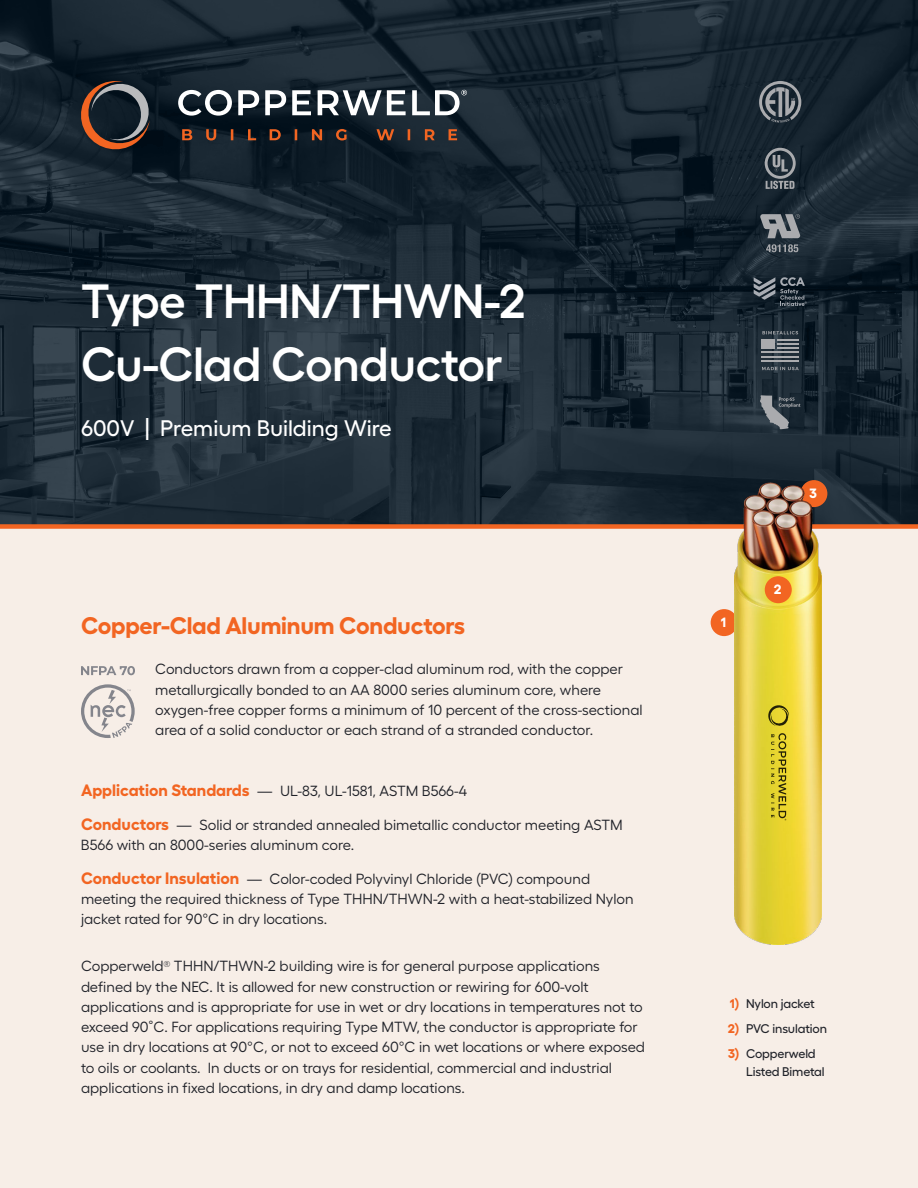
<style>
.page{position:relative;width:918px;height:1188px;background:#fff}
.page>*{position:absolute;margin:0;border:0;box-sizing:border-box;transform-origin:0 0}
.t1{font:600 48px/62.7px "Fellix U";letter-spacing:-.01em;color:#fff}
.t2{font:700 24px "Fellix U";letter-spacing:-.01em;color:#f26522}
.t3{font:500 22.5px "Fellix U";color:#fff}
.t4{font:14.7px/20.2px "Fellix U";color:#202229}
.t5{font:700 13.5px "Fellix U";color:#fff}
.t6{font:500 12.6px/18px "Fellix U";letter-spacing:-.01em;color:#202229}
.s1{font-weight:700;font-size:16.5px;color:#f26522}
.s2{font-weight:700;color:#f26522}
</style>
<div class="page">
<div style="left:0;top:529px;width:918px;height:659px;background:#f7eee7"></div>
<svg style="left:0;top:0;width:918px;height:524px;background:#1b2934"></svg>
<div style="left:0;top:524px;width:918px;height:5px;background:#f26522"></div>
<svg style="left:760px;top:395px;width:40px;height:34px"></svg>
<div style="left:762px;top:340px;width:13px;height:9px;background:#aaabae"></div>
<hr style="left:762px;top:352px;width:37px;height:1px;background:#aaabae">
<hr style="left:762px;top:356px;width:37px;height:1px;background:#aaabae">
<hr style="left:762px;top:360px;width:37px;height:1px;background:#aaabae">
<svg style="left:777px;top:340px;width:22px;height:9px"></svg>
<svg style="left:762px;top:331px;width:36px;height:3px"></svg>
<svg style="left:762px;top:367px;width:37px;height:3px"></svg>
<svg style="left:760px;top:214px;width:40px;height:24px"></svg>
<svg style="left:766px;top:244px;width:32px;height:8px"></svg>
<svg style="left:765px;top:148px;width:31px;height:41px"></svg>
<svg style="left:759px;top:81px;width:42px;height:42px;background:#535b63"></svg>
<svg style="left:182px;top:129px;width:275px;height:11px;background:#422d26"></svg>
<svg style="left:178px;top:90px;width:289px;height:26px"></svg>
<svg style="left:76px;top:80px;width:77px;height:74px;background:#3d3635"></svg>
<svg style="left:754px;top:277px;width:53px;height:29px;background:#3a454f"></svg>
<svg style="left:81px;top:684px;width:54px;height:54px;background:#d8d1ce"></svg>
<svg style="left:81px;top:666px;width:54px;height:9px"></svg>
<div style="left:711px;top:609px;width:27px;height:27px;background:#f26522;border-radius:50%"></div>
<div style="left:800px;top:480px;width:27px;height:27px;background:#f26522;border-radius:50%"></div>
<img style="left:734px;top:483px;width:88px;height:462px">
<div style="left:765px;top:576px;width:27px;height:27px;background:#f26522;border-radius:50%"></div>
<svg style="left:771px;top:733px;width:15px;height:87px"></svg>
<svg style="left:767px;top:704px;width:22px;height:23px"></svg>
<h1 class="t1" style="left:81px;top:265px;width:446px">Type THHN/THWN-2<br>Cu-Clad Conductor</h1>
<h3 class="t3" style="left:81px;top:411px;width:312px">600V | Premium Building Wire</h3>
<h2 class="t2" style="left:81px;top:606px;width:386px">Copper-Clad Aluminum Conductors</h2>
<p class="t4" style="left:155px;top:658px;width:489px">Conductors drawn from a copper-clad aluminum rod, with the copper metallurgically bonded to an AA 8000 series aluminum core, where oxygen-free copper forms a minimum of 10 percent of the cross-sectional area of a solid conductor or each strand of a stranded conductor.</p>
<p class="t4" style="left:81px;top:779px;width:388px"><span class="s1">Application Standards</span> — UL-83, UL-1581, ASTM B566-4</p>
<p class="t4" style="left:81px;top:813px;width:543px"><span class="s1">Conductors</span> — Solid or stranded annealed bimetallic conductor meeting ASTM<br>B566 with an 8000-series aluminum core.</p>
<p class="t4" style="left:81px;top:867px;width:554px"><span class="s1">Conductor Insulation</span> — Color-coded Polyvinyl Chloride (PVC) compound meeting the required thickness of Type THHN/THWN-2 with a heat-stabilized Nylon jacket rated for 90°C in dry locations.</p>
<p class="t4" style="left:81px;top:955px;width:566px">Copperweld<sup>®</sup> THHN/THWN-2 building wire is for general purpose applications defined by the NEC. It is allowed for new construction or rewiring for 600-volt applications and is appropriate for use in wet or dry locations in temperatures not to exceed 90˚C. For applications requiring Type MTW, the conductor is appropriate for use in dry locations at 90°C, or not to exceed 60°C in wet locations or where exposed to oils or coolants. In ducts or on trays for residential, commercial and industrial applications in fixed locations, in dry and damp locations.</p>
<p class="t5" style="left:721px;top:612px;width:7px">1</p>
<p class="t5" style="left:809px;top:483px;width:9px">3</p>
<p class="t5" style="left:774px;top:579px;width:9px">2</p>
<p class="t6" style="left:730px;top:993px;width:86px"><span class="s2">1)</span> Nylon jacket</p>
<p class="t6" style="left:728px;top:1018px;width:101px"><span class="s2">2)</span> PVC insulation</p>
<p class="t6" style="left:746px;top:1043px;width:80px;text-indent:-18px"><span class="s2">3)</span> Copperweld<br>Listed Bimetal</p>
</div>
